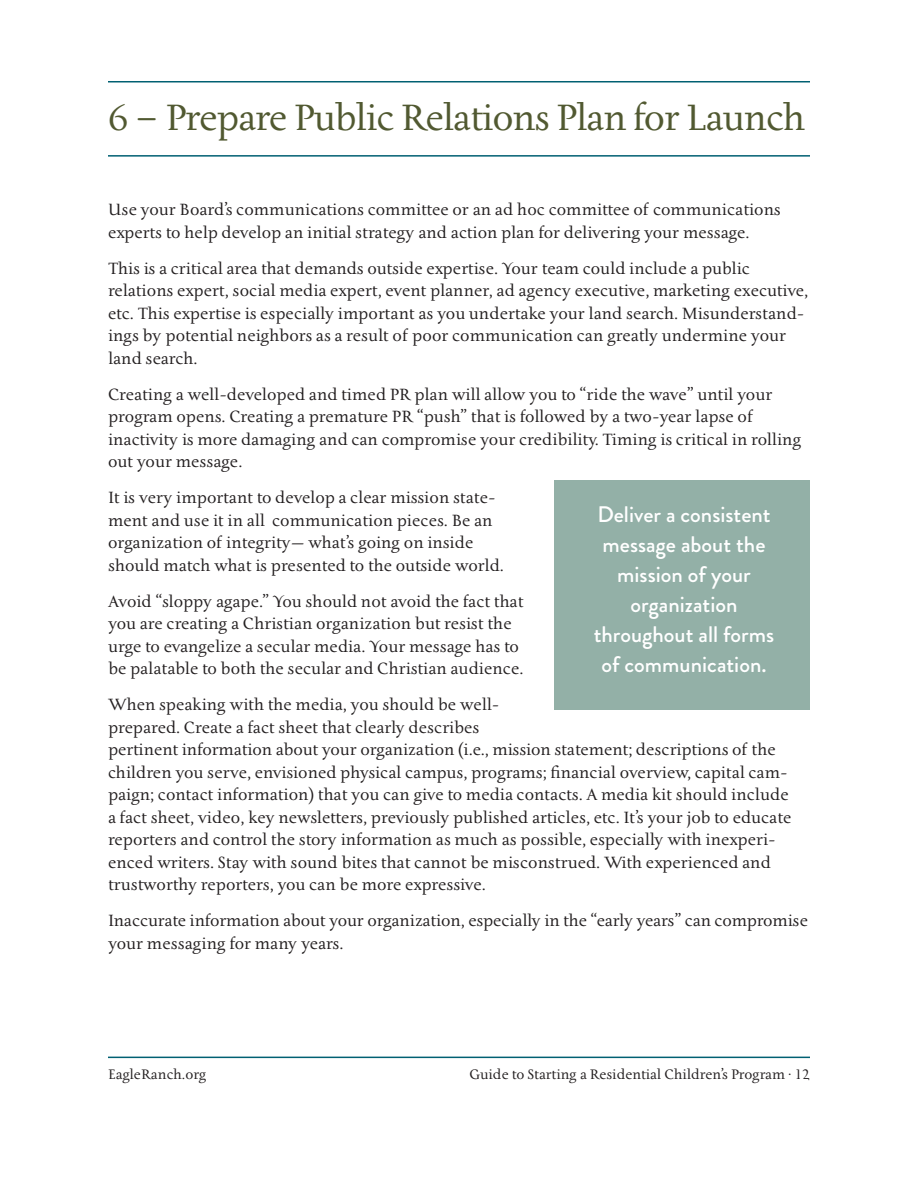
<style>
.page{position:relative;width:918px;height:1188px;background:#fff}
.page>*{position:absolute;margin:0;border:0;box-sizing:border-box;transform-origin:0 0}
.t1{font:43.8px "Tactile ITC Std";letter-spacing:-.03em;color:#515931}
.t2{font:500 22.5px/30px "Brandon Grotesque";color:#fff;text-align:center}
.t3{font:19.5px/22.5px "Tactile ITC Std";letter-spacing:-.005em;color:#231f20}
.t4{font:16.5px "Tactile ITC Std";color:#231f20}
.s1{font-family:"Brandon Grotesque"}
.s2{font-family:"Tactile ITC OS"}
</style>
<div class="page">
<hr style="left:108px;top:155px;width:702px;height:2px;background:#006072">
<div style="left:554px;top:480px;width:256px;height:229px;background:#93b0a7"></div>
<hr style="left:108px;top:1057px;width:702px;height:1px;background:#006072">
<hr style="left:108px;top:81px;width:702px;height:1px;background:#006072">
<p class="t1" style="left:108px;top:90px;width:699px">6 <span class="s1">–</span> Prepare Public Relations Plan for Launch</p>
<p class="t3" style="left:108px;top:198px;width:674px">Use your Board’s communications committee or an ad hoc committee of communications experts to help develop an initial strategy and action plan for delivering your message.</p>
<p class="t3" style="left:108px;top:256px;width:702px">This is a critical area that demands outside expertise. Your team could include a public relations expert, social media expert, event planner, ad agency executive, marketing executive, etc. This expertise is especially important as you undertake your land search. Misunderstand&shy;ings by potential neighbors as a result of poor communication can greatly undermine your land search.</p>
<p class="t3" style="left:108px;top:382px;width:695px">Creating a well-developed and timed PR plan will allow you to “ride the wave” until your program opens. Creating a premature PR “push” that is followed by a two-year lapse of inactivity is more damaging and can compromise your credibility. Timing is critical in rolling out your message.</p>
<p class="t3" style="left:108px;top:486px;width:398px">It is very important to develop a clear mission state&shy;ment and use it in all communication pieces. Be an organization of integrity— what’s going on inside should match what is presented to the outside world.</p>
<p class="t3" style="left:108px;top:589px;width:417px">Avoid “sloppy agape.” You should not avoid the fact that you are creating a Christian organization but resist the urge to evangelize a secular media. Your message has to be palatable to both the secular and Christian audience.</p>
<p class="t3" style="left:108px;top:693px;width:685px">When speaking with the media, you should be well-<br>prepared. Create a fact sheet that clearly describes<br>pertinent information about your organization (i.e., mission statement; descriptions of the children you serve, envisioned physical campus, programs; financial overview, capital cam&shy;paign; contact information) that you can give to media contacts. A media kit should include a fact sheet, video, key newsletters, previously published articles, etc. It’s your job to educate reporters and control the story information as much as possible, especially with inexperi&shy;enced writers. Stay with sound bites that cannot be misconstrued. With experienced and trustworthy reporters, you can be more expressive.</p>
<p class="t3" style="left:108px;top:909px;width:702px">Inaccurate information about your organization, especially in the “early years” can compromise your messaging for many years.</p>
<p class="t2" style="left:594px;top:500px;width:182px">Deliver a consistent message about the mission of your organization throughout all forms of communication.</p>
<p class="t4" style="left:108px;top:1064px;width:100px">EagleRanch.org</p>
<p class="t4" style="left:469px;top:1064px;width:342px">Guide to Starting a Residential Children’s Program <span class="s2">·</span> 12</p>
</div>
